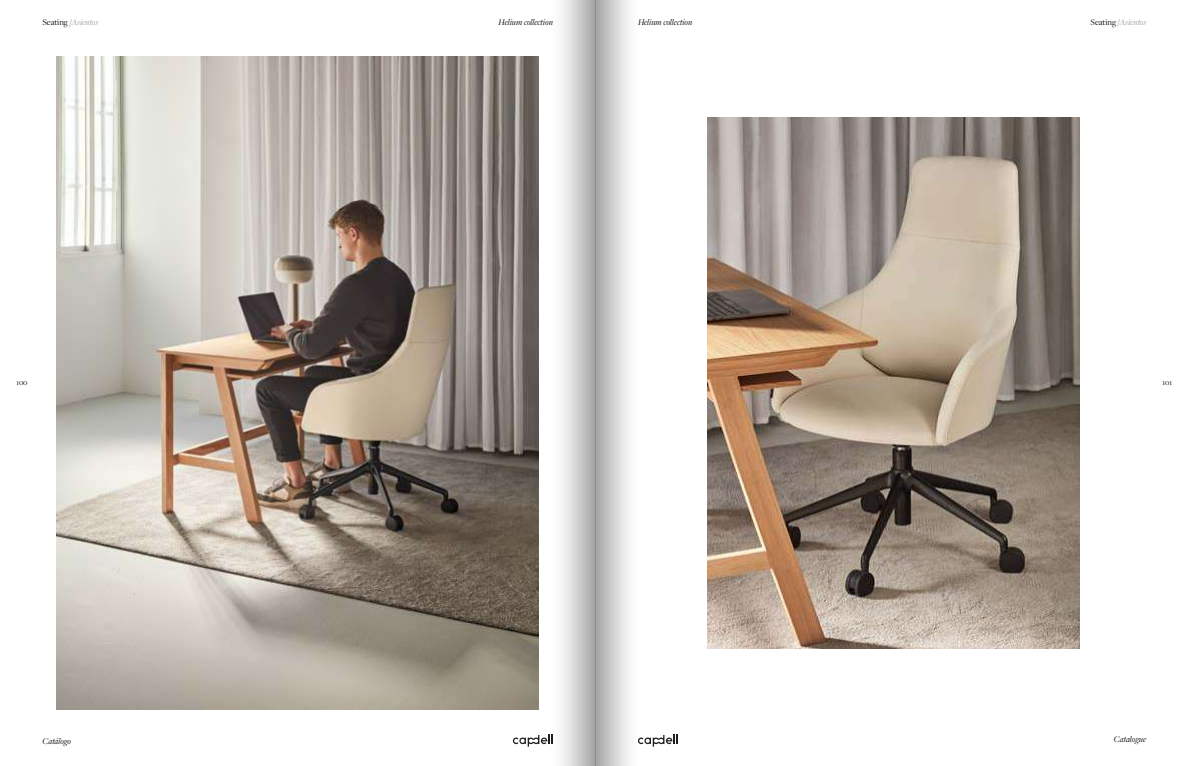
<style>
.page{position:relative;width:1191px;height:766px;background:#fff}
.page>*{position:absolute;margin:0;border:0;box-sizing:border-box;transform-origin:0 0}
.t1{font:italic 9px "Freight Disp Pro";color:#000}
.t2{font:9px "Freight Disp Pro";color:#000}
.t3{font:8px "Freight Disp Pro";letter-spacing:-.01em;color:#000}
.s1{font-style:italic;color:#9d9d9c}
</style>
<div class="page">
<img style="left:562px;top:0;width:67px;height:765px">
<img style="left:57px;top:57px;width:482px;height:652px">
<img style="left:707px;top:117px;width:372px;height:531px">
<svg style="left:513px;top:734px;width:40px;height:12px"></svg>
<svg style="left:638px;top:734px;width:40px;height:12px"></svg>
<p class="t1" style="left:498px;top:16px;width:56px">Helium collection</p>
<p class="t1" style="left:638px;top:16px;width:56px">Helium collection</p>
<p class="t2" style="left:43px;top:17px;width:57px">Seating /<span class="s1">Asientos</span></p>
<p class="t2" style="left:1090px;top:17px;width:57px">Seating /<span class="s1">Asientos</span></p>
<p class="t3" style="left:16px;top:377px;width:13px">100</p>
<p class="t3" style="left:1162px;top:377px;width:11px">101</p>
<p class="t1" style="left:43px;top:734px;width:30px">Catálogo</p>
<p class="t1" style="left:1114px;top:733px;width:34px">Catalogue</p>
</div>
